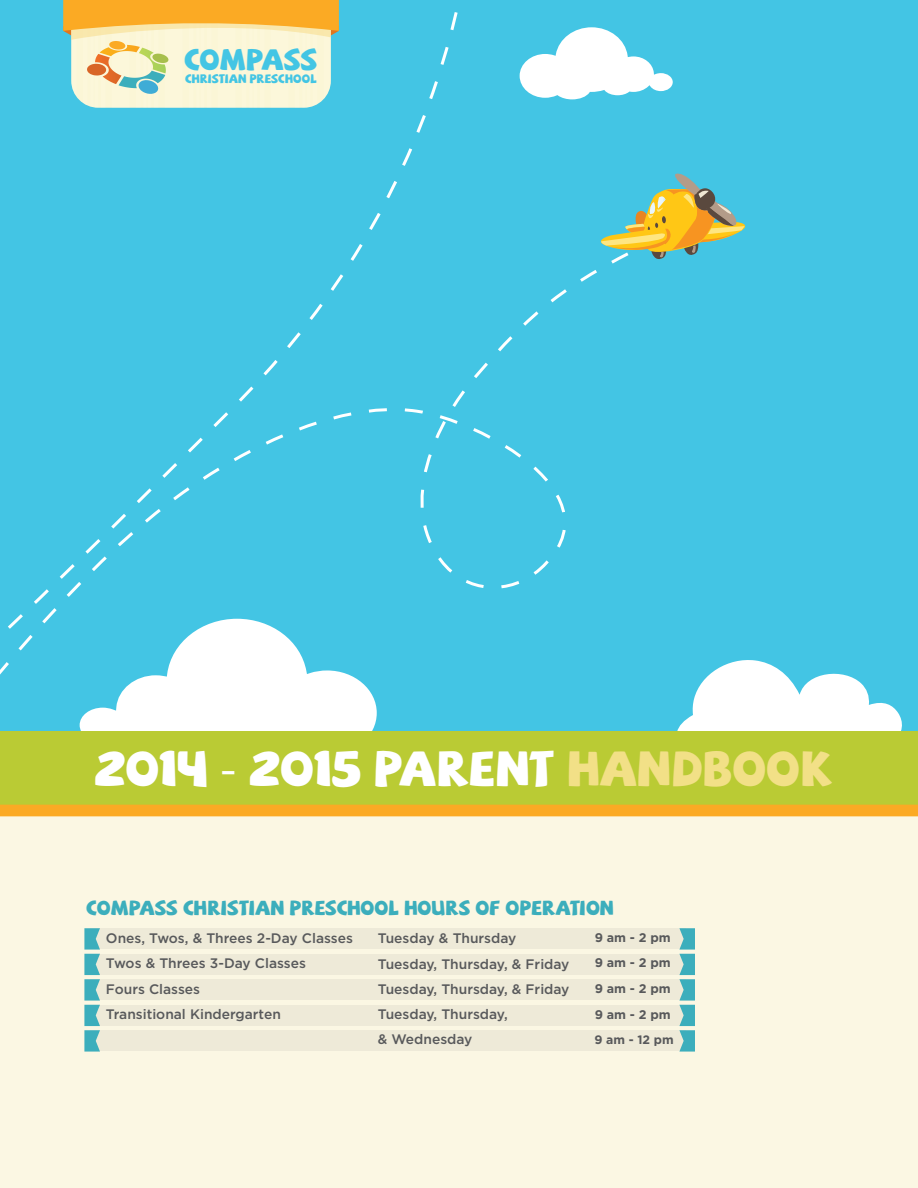
<style>
.page{position:relative;width:918px;height:1188px;background:#fff}
.page>*{position:absolute;margin:0;border:0;box-sizing:border-box;transform-origin:0 0}
.t1{font:49.2px "SAF";color:#fff}
.t2{font:29.4px "SAF";color:#43c5e4}
.t3{font:20.25px "SAF";color:#3caebc}
.t4{font:500 13.8px/25.2px "Gotham";color:#58595b}
.t5{font:700 12.45px/24.6px "Gotham";color:#58595b}
.t6{font:12.3px "SAF";letter-spacing:.01em;color:#43c5e4}
.t7{font:700 12.15px "Gotham";color:#58595b}
.s1{font-family:"Myriad Pro"}
.s2{color:#f2e087}
</style>
<div class="page">
<div style="left:0;top:0;width:918px;height:734px;background:#43c5e4"></div>
<svg style="left:677px;top:660px;width:225px;height:71px"></svg>
<svg style="left:520px;top:27px;width:153px;height:72px"></svg>
<svg style="left:601px;top:173px;width:145px;height:90px"></svg>
<svg style="left:0;top:12px;width:491px;height:719px"></svg>
<div style="left:0;top:816px;width:918px;height:372px;background:#fbf7e3"></div>
<div style="left:90px;top:928px;width:596px;height:22px;background:#eeead8"></div>
<div style="left:90px;top:954px;width:596px;height:21px;background:#eeead8"></div>
<div style="left:90px;top:980px;width:596px;height:20px;background:#eeead8"></div>
<div style="left:90px;top:1005px;width:596px;height:21px;background:#eeead8"></div>
<div style="left:90px;top:1030px;width:596px;height:22px;background:#eeead8"></div>
<svg style="left:84px;top:928px;width:16px;height:124px;background:#6fc0c5"></svg>
<svg style="left:679px;top:928px;width:16px;height:124px;background:#6fc0c5"></svg>
<div style="left:0;top:731px;width:918px;height:80px;background:#bacb34"></div>
<div style="left:0;top:805px;width:918px;height:11px;background:#fbaa24"></div>
<svg style="left:63px;top:0;width:276px;height:108px;background:#ecdca5"></svg>
<h2 class="t2" style="left:184px;top:44px;width:135px">COMPASS</h2>
<p class="t6" style="left:185px;top:72px;width:133px">CHRISTIAN PRESCHOOL</p>
<h1 class="t1" style="left:95px;top:743px;width:739px">2014 <span class="s1">-</span> 2015 PARENT <span class="s2">HANDBOOK</span></h1>
<h3 class="t3" style="left:86px;top:897px;width:529px">COMPASS CHRISTIAN PRESCHOOL HOURS OF OPERATION</h3>
<p class="t4" style="left:106px;top:926px;width:249px">Ones, Twos, &amp; Threes 2-Day Classes<br>Twos &amp; Threes 3-Day Classes<br>Fours Classes<br>Transitional Kindergarten</p>
<p class="t4" style="left:378px;top:926px;width:193px">Tuesday &amp; Thursday<br>Tuesday, Thursday, &amp; Friday<br>Tuesday, Thursday, &amp; Friday<br>Tuesday, Thursday,<br>&amp; Wednesday</p>
<p class="t5" style="left:595px;top:925px;width:77px">9 am - 2 pm<br>9 am - 2 pm</p>
<p class="t5" style="left:595px;top:975px;width:77px;line-height:25.8px">9 am - 2 pm<br>9 am - 2 pm</p>
<p class="t7" style="left:594px;top:1032px;width:81px">9 am - 12 pm</p>
</div>
